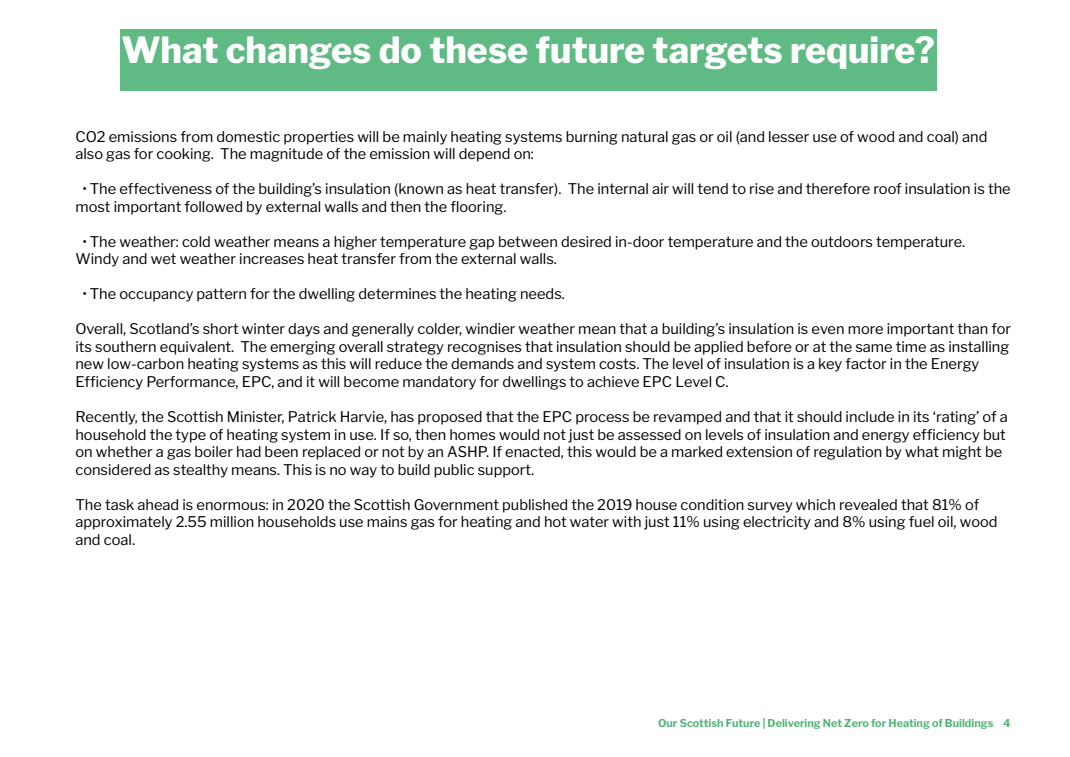
<style>
.page{position:relative;width:1070px;height:757px;background:#fff}
.page>*{position:absolute;margin:0;border:0;box-sizing:border-box;transform-origin:0 0}
.t1{font:800 35.8px "Libre Franklin";color:#fff}
.t2{font:14.6px/17.5px "Libre Franklin";color:#000}
.t3{font:700 10.8px "Libre Franklin";color:#53b478}
</style>
<div class="page">
<div style="left:120px;top:29px;width:816px;height:62px;background:#60ba84"></div>
<h1 class="t1" style="left:121px;top:29px;width:815px">What changes do these future targets require?</h1>
<p class="t2" style="left:75px;top:127px;width:913px">CO2 emissions from domestic properties will be mainly heating systems burning natural gas or oil (and lesser use of wood and coal) and also gas for cooking. The magnitude of the emission will depend on:</p>
<p class="t2" style="left:75px;top:180px;width:936px;text-indent:7px">• The effectiveness of the building’s insulation (known as heat transfer). The internal air will tend to rise and therefore roof insulation is the most important followed by external walls and then the flooring.</p>
<p class="t2" style="left:75px;top:232px;width:891px;text-indent:7px">• The weather: cold weather means a higher temperature gap between desired in-door temperature and the outdoors temperature.<br>Windy and wet weather increases heat transfer from the external walls.</p>
<p class="t2" style="left:83px;top:285px;width:483px">• The occupancy pattern for the dwelling determines the heating needs.</p>
<p class="t2" style="left:75px;top:320px;width:936px">Overall, Scotland’s short winter days and generally colder, windier weather mean that a building’s insulation is even more important than for its southern equivalent. The emerging overall strategy recognises that insulation should be applied before or at the same time as installing new low-carbon heating systems as this will reduce the demands and system costs. The level of insulation is a key factor in the Energy Efficiency Performance, EPC, and it will become mandatory for dwellings to achieve EPC Level C.</p>
<p class="t2" style="left:75px;top:408px;width:933px">Recently, the Scottish Minister, Patrick Harvie, has proposed that the EPC process be revamped and that it should include in its ‘rating’ of a household the type of heating system in use. If so, then homes would not just be assessed on levels of insulation and energy efficiency but on whether a gas boiler had been replaced or not by an ASHP. If enacted, this would be a marked extension of regulation by what might be considered as stealthy means. This is no way to build public support.</p>
<p class="t2" style="left:75px;top:495px;width:923px">The task ahead is enormous: in 2020 the Scottish Government published the 2019 house condition survey which revealed that 81% of approximately 2.55 million households use mains gas for heating and hot water with just 11% using electricity and 8% using fuel oil, wood and coal.</p>
<p class="t3" style="left:658px;top:715px;width:354px">Our Scottish Future | Delivering Net Zero for Heating of Buildings 4</p>
</div>
